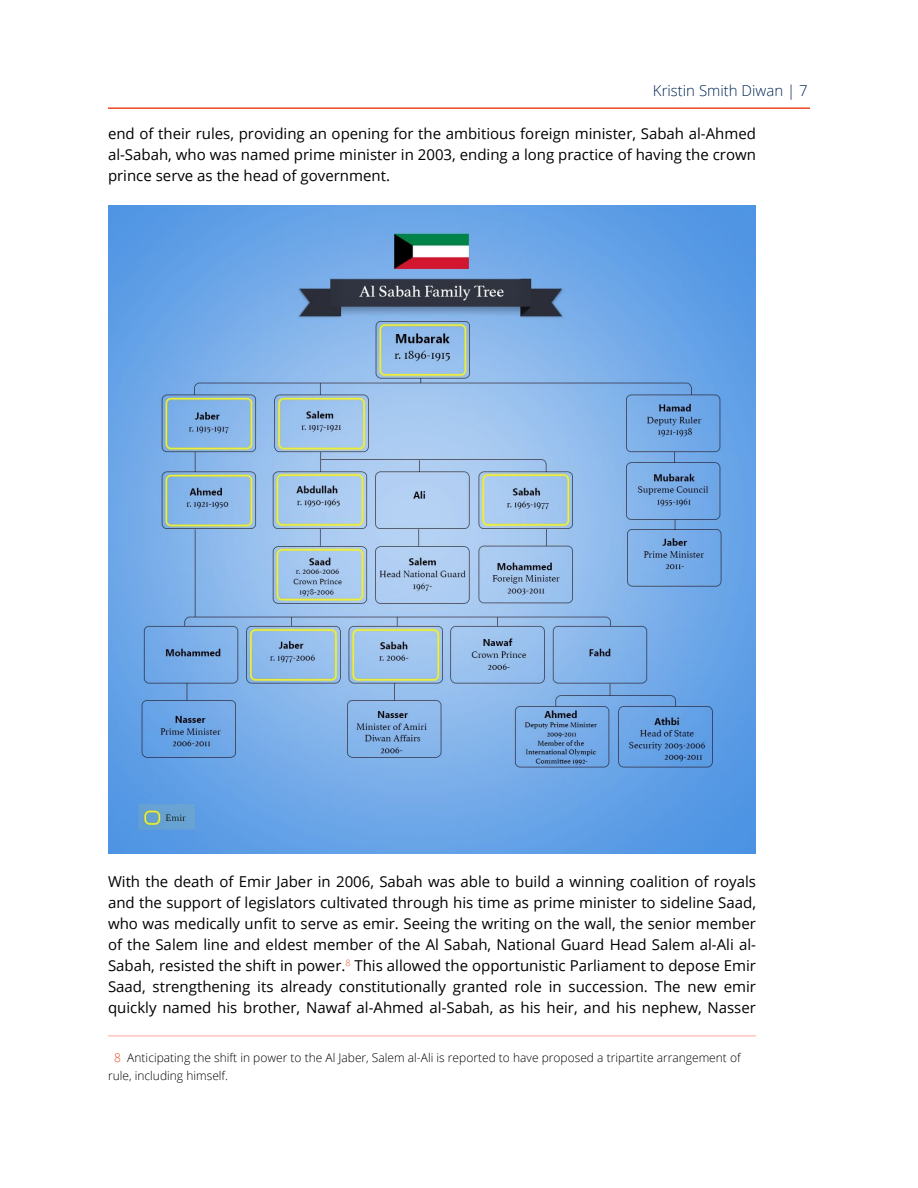
<style>
.page{position:relative;width:918px;height:1188px;background:#fff}
.page>*{position:absolute;margin:0;border:0;box-sizing:border-box;transform-origin:0 0}
.t1{font:15px/21px "Open Sans";color:#000;text-align:justify}
.t2{font:300 15px "Open Sans";color:#002856}
.t3{font:300 12px/18px "Open Sans";color:#000}
.s1{color:#ef4923}
</style>
<div class="page">
<hr style="left:108px;top:108px;width:702px;height:1px;background:#ef4923">
<hr style="left:108px;top:1036px;width:648px;height:1px;background:#ffa9a0">
<img style="left:108px;top:205px;width:648px;height:648px">
<p class="t2" style="left:653px;top:81px;width:156px">Kristin Smith Diwan | 7</p>
<p class="t1" style="left:108px;top:123px;width:650px">end of their rules, providing an opening for the ambitious foreign minister, Sabah al-Ahmed al-Sabah, who was named prime minister in 2003, ending a long practice of having the crown prince serve as the head of government.</p>
<p class="t1" style="left:108px;top:871px;width:650px">With the death of Emir Jaber in 2006, Sabah was able to build a winning coalition of royals and the support of legislators cultivated through his time as prime minister to sideline Saad, who was medically unfit to serve as emir. Seeing the writing on the wall, the senior member of the Salem line and eldest member of the Al Sabah, National Guard Head Salem al-Ali al-Sabah, resisted the shift in power.<sup>8</sup> This allowed the opportunistic Parliament to depose Emir Saad, strengthening its already constitutionally granted role in succession. The new emir quickly named his brother, Nawaf al-Ahmed al-Sabah, as his heir, and his nephew, Nasser</p>
<p class="t3" style="left:108px;top:1048px;width:634px;text-indent:6px"><span class="s1">8</span> Anticipating the shift in power to the Al Jaber, Salem al-Ali is reported to have proposed a tripartite arrangement of rule, including himself.</p>
</div>
